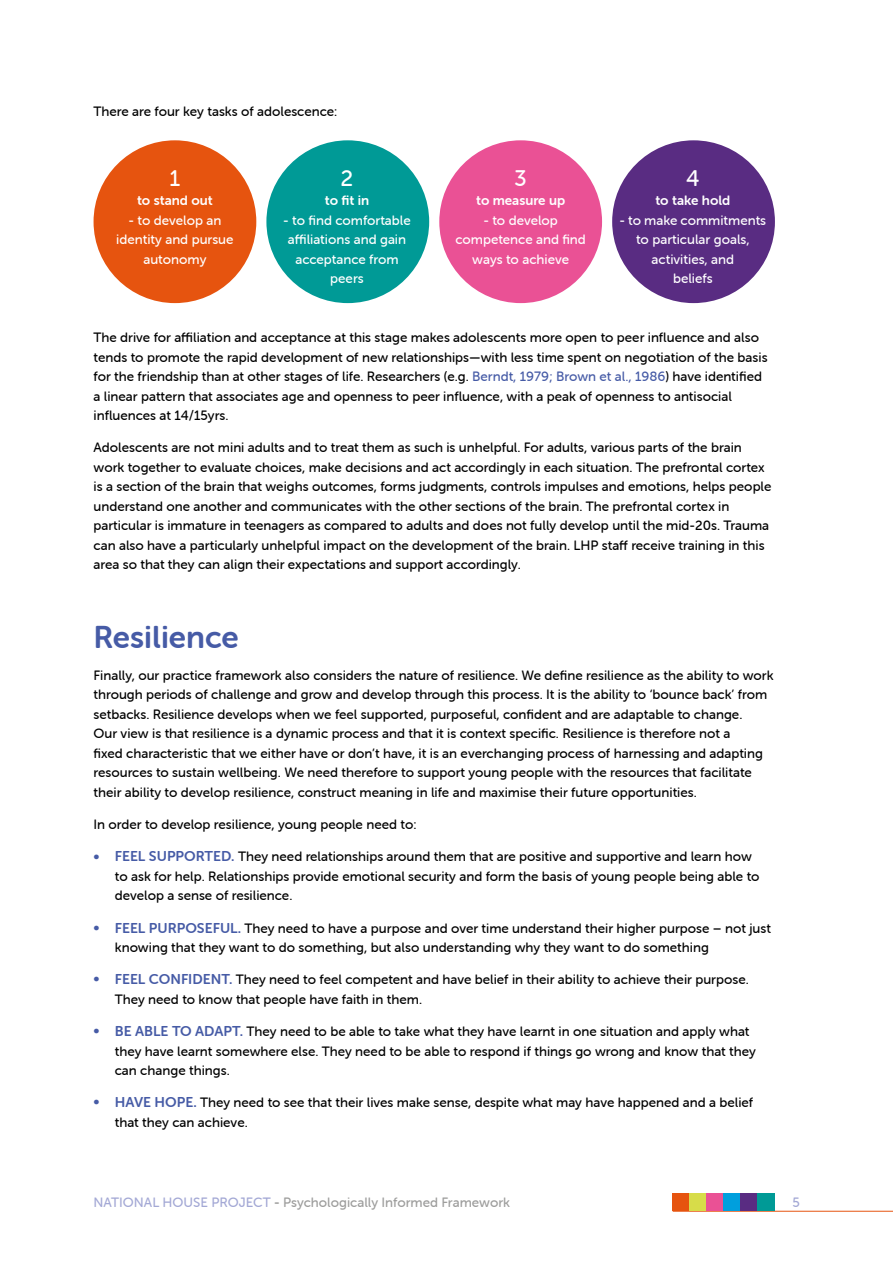
<style>
.page{position:relative;width:893px;height:1263px;background:#fff}
.page>*{position:absolute;margin:0;border:0;box-sizing:border-box;transform-origin:0 0}
.t1{font:31.5px "Museo Sans Rounded 700";color:#465ba6}
.t2{font:22.5px "Museo Sans Rounded 500";color:#fff}
.t3{font:13.5px/19.5px "Museo Sans Rounded 500";color:#000}
.t4{font:13.5px/19.5px "Museo Sans Rounded 500";color:#fff;text-align:center}
.t5{font:13.5px "Museo Sans Rounded 500";color:#9d9d9c}
.t6{font:13.5px "Museo Sans Rounded 700";color:#fff}
.t7{font:13.5px "Museo Sans Rounded 500";color:#a3a8d5}
.s1{color:#465ba6}
.s2{font-family:"Museo Sans Rounded 700";font-size:14.25px;color:#465ba6}
.s3{color:#a3a8d5}
.s4{font-family:"Museo Sans Rounded 700"}
</style>
<div class="page">
<hr style="left:673px;top:1211px;width:220px;height:1px;background:#e6540f">
<div style="left:673px;top:1194px;width:17px;height:17px;background:#e6540f"></div>
<div style="left:690px;top:1194px;width:17px;height:17px;background:#d7dc49"></div>
<div style="left:707px;top:1194px;width:17px;height:17px;background:#ea5195"></div>
<div style="left:724px;top:1194px;width:17px;height:17px;background:#009fdd"></div>
<div style="left:741px;top:1194px;width:17px;height:17px;background:#592c82"></div>
<div style="left:758px;top:1194px;width:17px;height:17px;background:#009a96"></div>
<div style="left:94px;top:140px;width:162px;height:163px;background:#e6540f;border-radius:50%"></div>
<div style="left:266px;top:140px;width:163px;height:163px;background:#009a96;border-radius:50%"></div>
<div style="left:439px;top:140px;width:163px;height:163px;background:#ea5195;border-radius:50%"></div>
<div style="left:612px;top:140px;width:163px;height:163px;background:#592c82;border-radius:50%"></div>
<p class="t3" style="left:94px;top:102px;width:245px">There are four key tasks of adolescence:</p>
<h2 class="t2" style="left:168px;top:166px;width:14px">1</h2>
<p class="t6" style="left:137px;top:193px;width:77px">to stand out</p>
<p class="t4" style="left:116px;top:211px;width:119px">- to develop an identity and pursue autonomy</p>
<h2 class="t2" style="left:341px;top:166px;width:14px">2</h2>
<p class="t6" style="left:325px;top:193px;width:46px">to fit in</p>
<p class="t4" style="left:283px;top:211px;width:129px">- to find comfortable affiliations and gain acceptance from peers</p>
<h2 class="t2" style="left:514px;top:166px;width:14px">3</h2>
<p class="t6" style="left:476px;top:193px;width:91px">to measure up</p>
<p class="t4" style="left:455px;top:211px;width:132px">- to develop competence and find ways to achieve</p>
<h2 class="t2" style="left:686px;top:166px;width:14px">4</h2>
<p class="t6" style="left:655px;top:193px;width:76px">to take hold</p>
<p class="t4" style="left:619px;top:211px;width:148px">- to make commitments to particular goals, activities, and<br>beliefs</p>
<p class="t3" style="left:94px;top:328px;width:676px">The drive for affiliation and acceptance at this stage makes adolescents more open to peer influence and also tends to promote the rapid development of new relationships—with less time spent on negotiation of the basis for the friendship than at other stages of life. Researchers (e.g. <span class="s1">Berndt, 1979; Brown et al., 1986</span>) have identified a linear pattern that associates age and openness to peer influence, with a peak of openness to antisocial influences at 14/15yrs.</p>
<p class="t3" style="left:94px;top:438px;width:679px">Adolescents are not mini adults and to treat them as such is unhelpful. For adults, various parts of the brain work together to evaluate choices, make decisions and act accordingly in each situation. The prefrontal cortex is a section of the brain that weighs outcomes, forms judgments, controls impulses and emotions, helps people understand one another and communicates with the other sections of the brain. The prefrontal cortex in particular is immature in teenagers as compared to adults and does not fully develop until the mid-20s. Trauma can also have a particularly unhelpful impact on the development of the brain. LHP staff receive training in this area so that they can align their expectations and support accordingly.</p>
<h1 class="t1" style="left:94px;top:619px;width:147px">Resilience</h1>
<p class="t3" style="left:94px;top:665px;width:681px">Finally, our practice framework also considers the nature of resilience. We define resilience as the ability to work through periods of challenge and grow and develop through this process. It is the ability to ‘bounce back’ from setbacks. Resilience develops when we feel supported, purposeful, confident and are adaptable to change.<br>Our view is that resilience is a dynamic process and that it is context specific. Resilience is therefore not a<br>fixed characteristic that we either have or don’t have, it is an everchanging process of harnessing and adapting resources to sustain wellbeing. We need therefore to support young people with the resources that facilitate their ability to develop resilience, construct meaning in life and maximise their future opportunities.</p>
<p class="t3" style="left:94px;top:815px;width:324px">In order to develop resilience, young people need to:</p>
<p class="t3" style="left:115px;top:847px;width:646px;text-indent:-21px"><span class="s2">• FEEL SUPPORTED.</span> They need relationships around them that are positive and supportive and learn how to ask for help. Relationships provide emotional security and form the basis of young people being able to develop a sense of resilience.</p>
<p class="t3" style="left:115px;top:918px;width:658px;text-indent:-21px"><span class="s2">• FEEL PURPOSEFUL.</span> They need to have a purpose and over time understand their higher purpose – not just knowing that they want to do something, but also understanding why they want to do something</p>
<p class="t3" style="left:115px;top:970px;width:635px;text-indent:-21px"><span class="s2">• FEEL CONFIDENT.</span> They need to feel competent and have belief in their ability to achieve their purpose.<br>They need to know that people have faith in them.</p>
<p class="t3" style="left:115px;top:1022px;width:643px;text-indent:-21px"><span class="s2">• BE ABLE TO ADAPT.</span> They need to be able to take what they have learnt in one situation and apply what they have learnt somewhere else. They need to be able to respond if things go wrong and know that they can change things.</p>
<p class="t3" style="left:115px;top:1093px;width:640px;text-indent:-21px"><span class="s2">• HAVE HOPE.</span> They need to see that their lives make sense, despite what may have happened and a belief that they can achieve.</p>
<p class="t5" style="left:94px;top:1195px;width:418px"><span class="s3">NATIONAL HOUSE PROJECT</span> <span class="s4">-</span> Psychologically Informed Framework</p>
<p class="t7" style="left:792px;top:1195px;width:9px">5</p>
</div>
